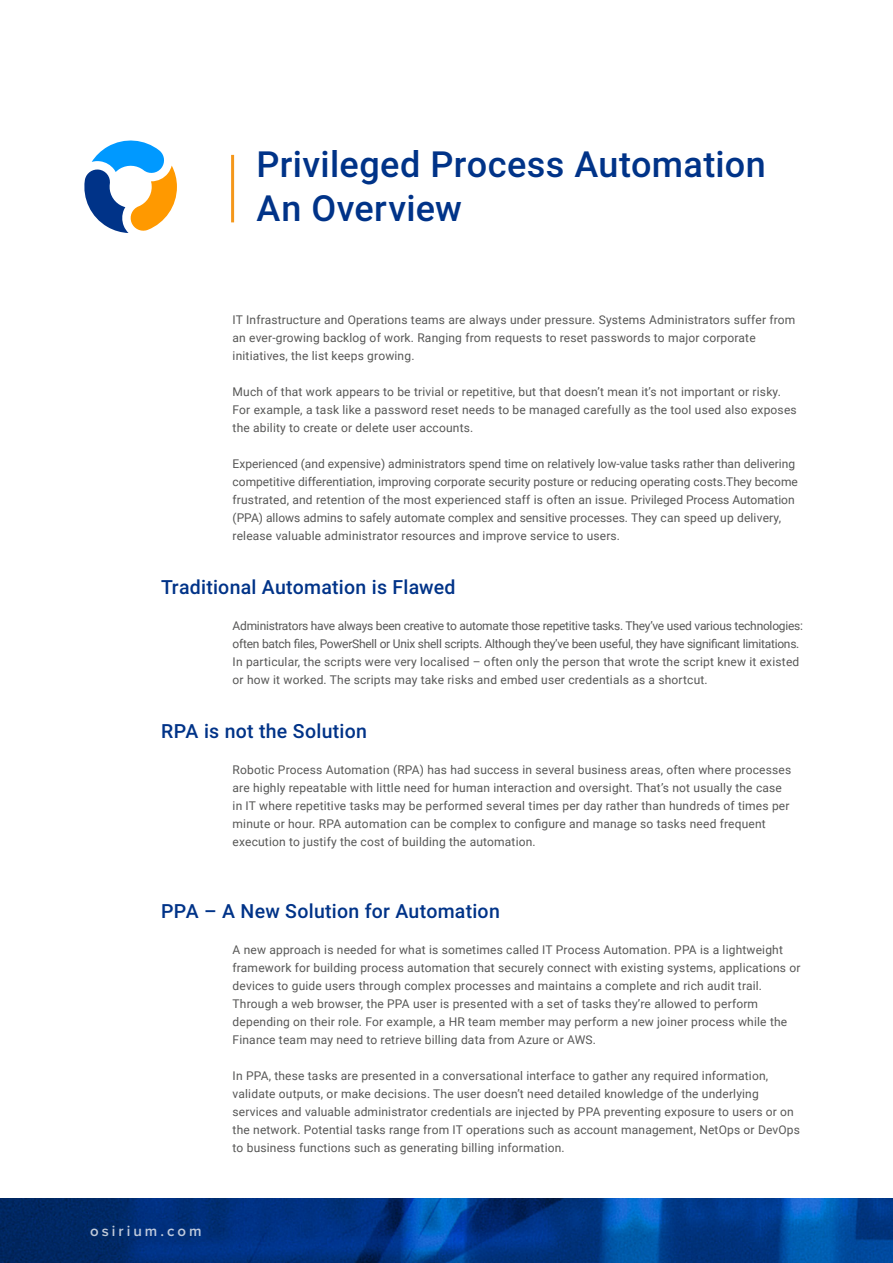
<style>
.page{position:relative;width:893px;height:1263px;background:#fff}
.page>*{position:absolute;margin:0;border:0;box-sizing:border-box;transform-origin:0 0}
.t1{font:500 36px/43.5px "Roboto";letter-spacing:.01em;color:#038}
.t2{font:500 19.5px "Roboto";letter-spacing:.01em;color:#038}
.t3{font:600 15px "Proxima Nova";letter-spacing:.2em;color:#fff}
.t4{font:12px/18px "Roboto";letter-spacing:.015em;color:#575756}
.t5{font:12px/18px "Roboto";letter-spacing:-.02em;color:#575756}
</style>
<div class="page">
<img style="left:0;top:1198px;width:893px;height:65px">
<hr style="left:231px;top:155px;width:3px;height:67px;background:#f4971b">
<svg style="left:84px;top:140px;width:93px;height:93px"></svg>
<h1 class="t1" style="left:257px;top:141px;width:511px">Privileged Process Automation<br>An Overview</h1>
<p class="t4" style="left:233px;top:310px;width:564px">IT Infrastructure and Operations teams are always under pressure. Systems Administrators suffer from an ever-growing backlog of work. Ranging from requests to reset passwords to major corporate initiatives, the list keeps growing.</p>
<p class="t4" style="left:233px;top:382px;width:566px">Much of that work appears to be trivial or repetitive, but that doesn’t mean it’s not important or risky.<br>For example, a task like a password reset needs to be managed carefully as the tool used also exposes the ability to create or delete user accounts.</p>
<p class="t4" style="left:233px;top:454px;width:567px">Experienced (and expensive) administrators spend time on relatively low-value tasks rather than delivering competitive differentiation, improving corporate security posture or reducing operating costs.They become frustrated, and retention of the most experienced staff is often an issue. Privileged Process Automation (PPA) allows admins to safely automate complex and sensitive processes. They can speed up delivery, release valuable administrator resources and improve service to users.</p>
<h2 class="t2" style="left:161px;top:573px;width:296px">Traditional Automation is Flawed</h2>
<p class="t5" style="left:233px;top:616px;width:572px">Administrators have always been creative to automate those repetitive tasks. They’ve used various technologies: often batch files, PowerShell or Unix shell scripts. Although they’ve been useful, they have significant limitations.<br>In particular, the scripts were very localised – often only the person that wrote the script knew it existed or how it worked. The scripts may take risks and embed user credentials as a shortcut.</p>
<h2 class="t2" style="left:161px;top:717px;width:207px">RPA is not the Solution</h2>
<p class="t4" style="left:233px;top:760px;width:560px">Robotic Process Automation (RPA) has had success in several business areas, often where processes are highly repeatable with little need for human interaction and oversight. That’s not usually the case in IT where repetitive tasks may be performed several times per day rather than hundreds of times per minute or hour. RPA automation can be complex to configure and manage so tasks need frequent execution to justify the cost of building the automation.</p>
<h2 class="t2" style="left:161px;top:897px;width:340px">PPA – A New Solution for Automation</h2>
<p class="t4" style="left:233px;top:940px;width:569px">A new approach is needed for what is sometimes called IT Process Automation. PPA is a lightweight framework for building process automation that securely connect with existing systems, applications or devices to guide users through complex processes and maintains a complete and rich audit trail.<br>Through a web browser, the PPA user is presented with a set of tasks they’re allowed to perform depending on their role. For example, a HR team member may perform a new joiner process while the Finance team may need to retrieve billing data from Azure or AWS.</p>
<p class="t4" style="left:233px;top:1066px;width:569px">In PPA, these tasks are presented in a conversational interface to gather any required information, validate outputs, or make decisions. The user doesn’t need detailed knowledge of the underlying services and valuable administrator credentials are injected by PPA preventing exposure to users or on the network. Potential tasks range from IT operations such as account management, NetOps or DevOps to business functions such as generating billing information.</p>
<p class="t3" style="left:90px;top:1220px;width:113px">osirium.com</p>
</div>
